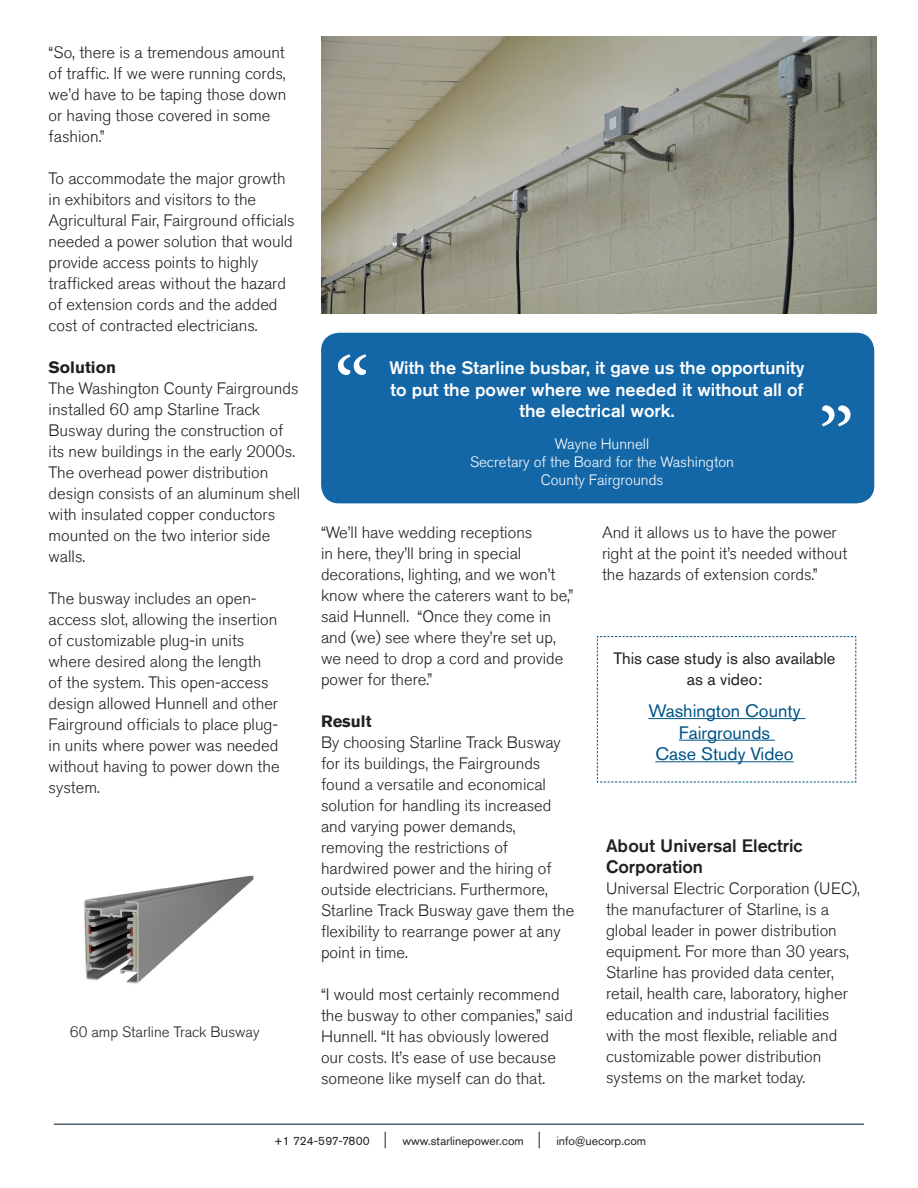
<style>
.page{position:relative;width:918px;height:1188px;background:#fff}
.page>*{position:absolute;margin:0;border:0;box-sizing:border-box;transform-origin:0 0}
.t1{font:90px "Minion Pro";color:#fff}
.t2{font:500 18px/21.6px "Akzidenz Grotesk Std";color:#fff}
.t3{font:18px/21.6px "Akzidenz Grotesk Std";color:#015487;text-align:center}
.t4{font:500 18px/21px "Akzidenz Grotesk Std";color:#231f20}
.t5{font:300 16.5px/21px "Akzidenz Grotesk Std";color:#231f20}
.t6{font:16.5px/21.6px "Akzidenz Grotesk Std";color:#231f20;text-align:center}
.t7{font:700 16.5px "Akzidenz Grotesk Std";color:#231f20}
.t8{font:300 15px/18px "Akzidenz Grotesk Std";color:#fff;text-align:center}
.t9{font:300 15px "Akzidenz Grotesk Std";color:#231f20}
.t10{font:12px "Akzidenz Grotesk Std";color:#231f20}
</style>
<div class="page">
<hr style="left:54px;top:1124px;width:810px;height:1px;background:#51626f">
<svg style="left:538px;top:1132px;width:2px;height:17px"></svg>
<svg style="left:384px;top:1132px;width:2px;height:17px"></svg>
<img style="left:84px;top:875px;width:170px;height:109px">
<div style="left:321px;top:333px;width:553px;height:170px;background:#1467a6;border-radius:18px"></div>
<img style="left:321px;top:37px;width:556px;height:277px">
<svg style="left:597px;top:636px;width:260px;height:147px"></svg>
<hr style="left:648px;top:718px;width:157px;height:1px;background:#015487">
<hr style="left:679px;top:740px;width:96px;height:1px;background:#015487">
<hr style="left:655px;top:761px;width:139px;height:1px;background:#015487">
<p class="t5" style="left:49px;top:42px;width:239px">“So, there is a tremendous amount of traffic. If we were running cords, we’d have to be taping those down or having those covered in some fashion.”</p>
<p class="t5" style="left:49px;top:168px;width:248px">To accommodate the major growth in exhibitors and visitors to the Agricultural Fair, Fairground officials needed a power solution that would provide access points to highly trafficked areas without the hazard of extension cords and the added cost of contracted electricians.</p>
<p class="t7" style="left:49px;top:357px;width:69px">Solution</p>
<p class="t5" style="left:49px;top:378px;width:253px">The Washington County Fairgrounds installed 60 amp Starline Track<br>Busway during the construction of its new buildings in the early 2000s.<br>The overhead power distribution design consists of an aluminum shell with insulated copper conductors mounted on the two interior side walls.</p>
<p class="t5" style="left:49px;top:588px;width:233px">The busway includes an open&shy;access slot, allowing the insertion of customizable plug-in units where desired along the length<br>of the system. This open-access design allowed Hunnell and other<br>Fairground officials to place plug&shy;in units where power was needed without having to power down the system.</p>
<p class="t9" style="left:70px;top:1024px;width:191px">60 amp Starline Track Busway</p>
<p class="t1" style="left:334px;top:330px;width:37px">“</p>
<p class="t2" style="left:390px;top:357px;width:416px">With the Starline busbar, it gave us the opportunity to put the power where we needed it without all of</p>
<p class="t2" style="left:520px;top:400px;width:156px">the electrical work.</p>
<p class="t1" style="left:818px;top:380px;width:38px">”</p>
<p class="t8" style="left:555px;top:435px;width:96px">Wayne Hunnell</p>
<p class="t8" style="left:470px;top:453px;width:265px">Secretary of the Board for the Washington<br>County Fairgrounds</p>
<p class="t1" style="left:634px;top:446px;width:38px">”</p>
<p class="t5" style="left:321px;top:522px;width:254px">“We’ll have wedding receptions<br>in here, they’ll bring in special decorations, lighting, and we won’t know where the caterers want to be,” said Hunnell. “Once they come in and (we) see where they’re set up, we need to drop a cord and provide power for there.”</p>
<p class="t7" style="left:321px;top:712px;width:52px">Result</p>
<p class="t5" style="left:321px;top:732px;width:255px">By choosing Starline Track Busway for its buildings, the Fairgrounds found a versatile and economical solution for handling its increased and varying power demands, removing the restrictions of hardwired power and the hiring of outside electricians. Furthermore,<br>Starline Track Busway gave them the flexibility to rearrange power at any point in time.</p>
<p class="t5" style="left:321px;top:984px;width:254px">“I would most certainly recommend the busway to other companies,” said Hunnell. “It has obviously lowered our costs. It’s ease of use because someone like myself can do that.</p>
<p class="t5" style="left:602px;top:522px;width:247px">And it allows us to have the power right at the point it’s needed without the hazards of extension cords.”</p>
<p class="t6" style="left:613px;top:647px;width:224px">This case study is also available as a video:</p>
<p class="t3" style="left:648px;top:700px;width:154px">Washington County<br>Fairgrounds</p>
<p class="t3" style="left:655px;top:743px;width:140px">Case Study Video</p>
<p class="t4" style="left:606px;top:835px;width:198px">About Universal Electric<br>Corporation</p>
<p class="t5" style="left:606px;top:878px;width:256px">Universal Electric Corporation (UEC), the manufacturer of Starline, is a global leader in power distribution equipment. For more than 30 years, Starline has provided data center, retail, health care, laboratory, higher education and industrial facilities with the most flexible, reliable and customizable power distribution systems on the market today.</p>
<p class="t10" style="left:274px;top:1133px;width:97px">+1 724-597-7800</p>
<p class="t10" style="left:402px;top:1133px;width:123px">www.starlinepower.com</p>
<p class="t10" style="left:556px;top:1133px;width:91px">info@uecorp.com</p>
</div>
